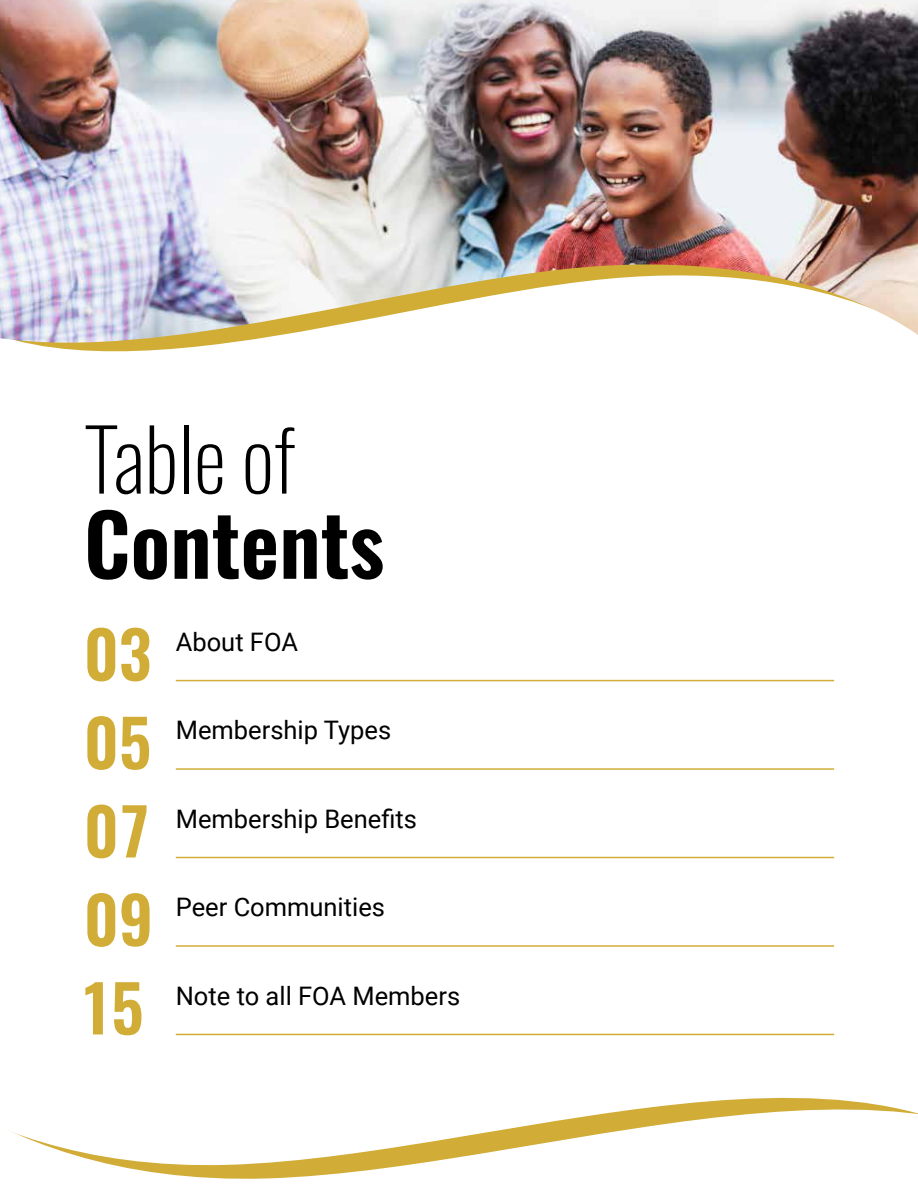
<style>
.page{position:relative;width:918px;height:1188px;background:#fff}
.page>*{position:absolute;margin:0;border:0;box-sizing:border-box;transform-origin:0 0}
.t1{font:600 84.15px "Oswald";color:#000}
.t2{font:200 84.15px "Oswald";color:#000}
.t3{font:600 64.5px "Oswald";color:#d1ad38}
.t4{font:25.5px "Roboto";color:#000}
</style>
<div class="page">
<svg style="left:8px;top:1033px;width:910px;height:146px"></svg>
<img style="left:0;top:0;width:918px;height:352px">
<hr style="left:176px;top:680px;width:658px;height:1px;background:#d1ad38">
<hr style="left:176px;top:768px;width:658px;height:2px;background:#d1ad38">
<hr style="left:176px;top:857px;width:658px;height:1px;background:#d1ad38">
<hr style="left:176px;top:945px;width:658px;height:2px;background:#d1ad38">
<hr style="left:176px;top:1034px;width:658px;height:1px;background:#d1ad38">
<h1 class="t2" style="left:84px;top:385px;width:213px">Table of</h1>
<h1 class="t1" style="left:84px;top:501px;width:302px">Contents</h1>
<h2 class="t3" style="left:84px;top:621px;width:69px">03</h2>
<p class="t4" style="left:176px;top:624px;width:124px">About FOA</p>
<h2 class="t3" style="left:84px;top:709px;width:69px">05</h2>
<p class="t4" style="left:176px;top:712px;width:217px">Membership Types</p>
<h2 class="t3" style="left:84px;top:798px;width:66px">07</h2>
<p class="t4" style="left:176px;top:801px;width:243px">Membership Benefits</p>
<h2 class="t3" style="left:84px;top:886px;width:71px">09</h2>
<p class="t4" style="left:176px;top:889px;width:211px">Peer Communities</p>
<h2 class="t3" style="left:84px;top:974px;width:61px">15</h2>
<p class="t4" style="left:176px;top:978px;width:286px">Note to all FOA Members</p>
</div>
